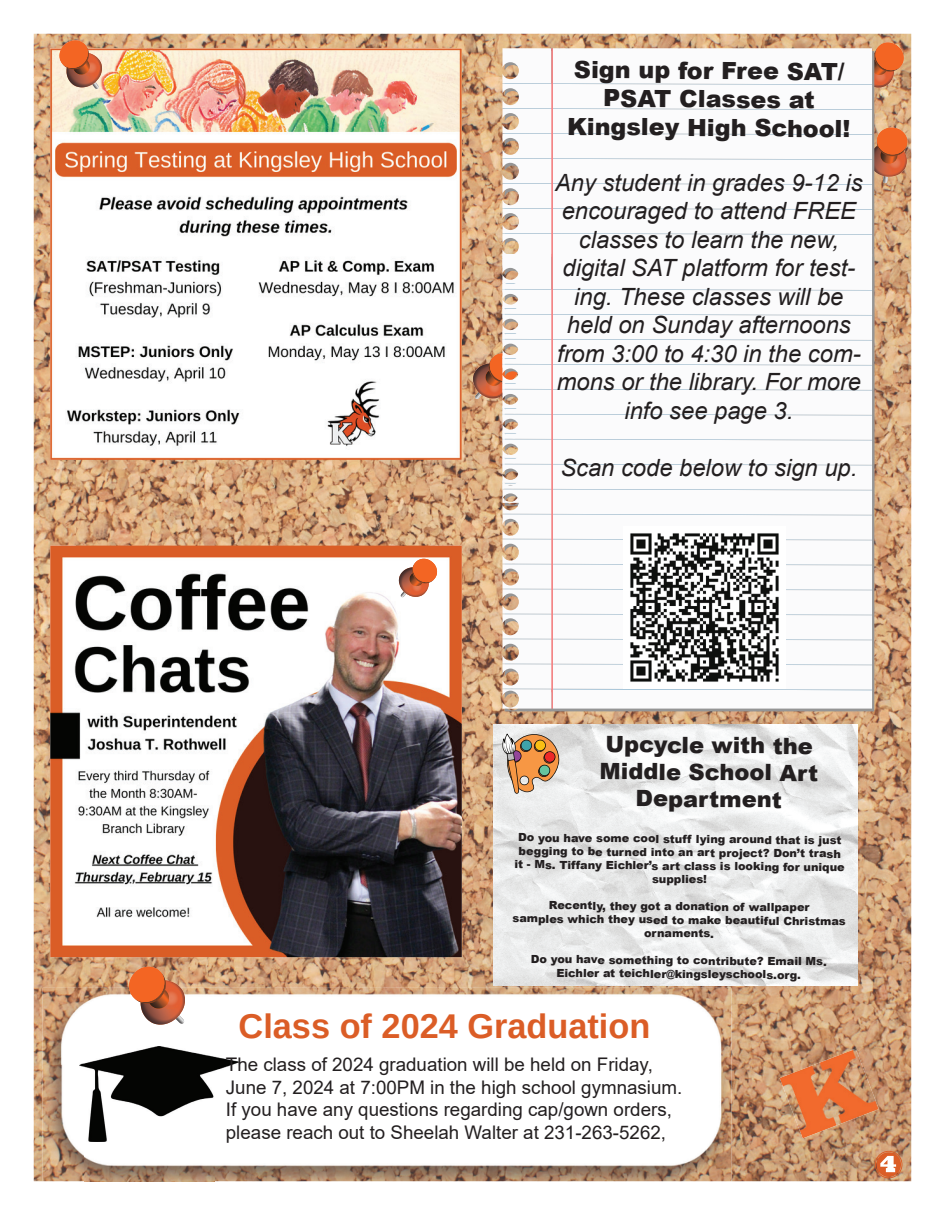
<style>
.page{position:relative;width:945px;height:1215px;background:#fff}
.page>*{position:absolute;margin:0;border:0;box-sizing:border-box;transform-origin:0 0}
.t1{font:700 34.25px "Arimo";color:#db5d26}
.t2{font:italic 23.75px/28.5px "Arial";color:#231f20;text-align:center}
.t3{font:900 23.75px/28.5px "Arial";letter-spacing:-.015em;color:#231f20;text-align:center}
.t4{font:900 22.5px/27px "Arial";color:#231f20;text-align:center}
.t5{font:18.75px/22.5px "Arial";color:#231f20}
.t6{font:900 11.25px/13.5px "Arial";color:#231f20;text-align:center}
</style>
<div class="page">
<img style="left:34px;top:34px;width:877px;height:43px">
<img style="left:34px;top:77px;width:43px;height:1104px">
<img style="left:429px;top:77px;width:482px;height:839px">
<img style="left:77px;top:460px;width:352px;height:86px">
<img style="left:77px;top:916px;width:834px;height:88px">
<img style="left:731px;top:1004px;width:180px;height:177px">
<img style="left:77px;top:1181px;width:616px;height:1px">
<svg style="left:875px;top:1151px;width:27px;height:27px"></svg>
<img style="left:50px;top:48px;width:412px;height:412px">
<svg style="left:60px;top:40px;width:45px;height:50px"></svg>
<img style="left:60px;top:40px;width:28px;height:28px">
<img style="left:42px;top:988px;width:689px;height:77px">
<img style="left:42px;top:1065px;width:43px;height:116px">
<img style="left:215px;top:1065px;width:516px;height:116px">
<img style="left:85px;top:1157px;width:130px;height:24px">
<img style="left:80px;top:1047px;width:158px;height:95px">
<svg style="left:129px;top:967px;width:59px;height:60px"></svg>
<img style="left:129px;top:967px;width:35px;height:35px">
<img style="left:780px;top:1049px;width:99px;height:89px">
<svg style="left:471px;top:43px;width:436px;height:666px"></svg>
<hr style="left:551px;top:254px;width:2px;height:438px;background:#f38485">
<img style="left:50px;top:546px;width:412px;height:411px">
<svg style="left:397px;top:559px;width:40px;height:40px"></svg>
<img style="left:413px;top:559px;width:24px;height:23px">
<img style="left:624px;top:527px;width:161px;height:161px">
<img style="left:494px;top:724px;width:363px;height:262px">
<svg style="left:502px;top:733px;width:58px;height:63px;background:#cca683"></svg>
<h2 class="t3" style="left:567px;top:55px;width:285px">Sign up for Free SAT/<br>PSAT Classes at<br>Kingsley High School!</h2>
<h2 class="t2" style="left:555px;top:168px;width:309px">Any student in grades 9-12 is encouraged to attend FREE classes to learn the new, digital SAT platform for test&shy;ing. These classes will be held on Sunday afternoons from 3:00 to 4:30 in the com&shy;mons or the library. For more info see page 3.</h2>
<h2 class="t2" style="left:560px;top:453px;width:299px">Scan code below to sign up.</h2>
<h3 class="t4" style="left:601px;top:729px;width:220px;rotate:1deg">Upcycle with the<br>Middle School Art<br>Department</h3>
<p class="t6" style="left:514px;top:832px;width:332px">Do you have some cool stuff lying around that is just begging to be turned into an art project? Don’t trash it - Ms. Tiffany Eichler’s art class is looking for unique supplies!</p>
<p class="t6" style="left:512px;top:899px;width:335px">Recently, they got a donation of wallpaper<br>samples which they used to make beautiful Christmas ornaments.</p>
<p class="t6" style="left:531px;top:953px;width:298px">Do you have something to contribute? Email Ms.<br>Eichler at teichler@kingsleyschools.org.</p>
<h1 class="t1" style="left:239px;top:1003px;width:413px">Class of 2024 Graduation</h1>
<h3 class="t5" style="left:226px;top:1053px;width:458px">The class of 2024 graduation will be held on Friday, June 7, 2024 at 7:00PM in the high school gymnasium.<br>If you have any questions regarding cap/gown orders, please reach out to Sheelah Walter at 231-263-5262,</h3>
</div>
